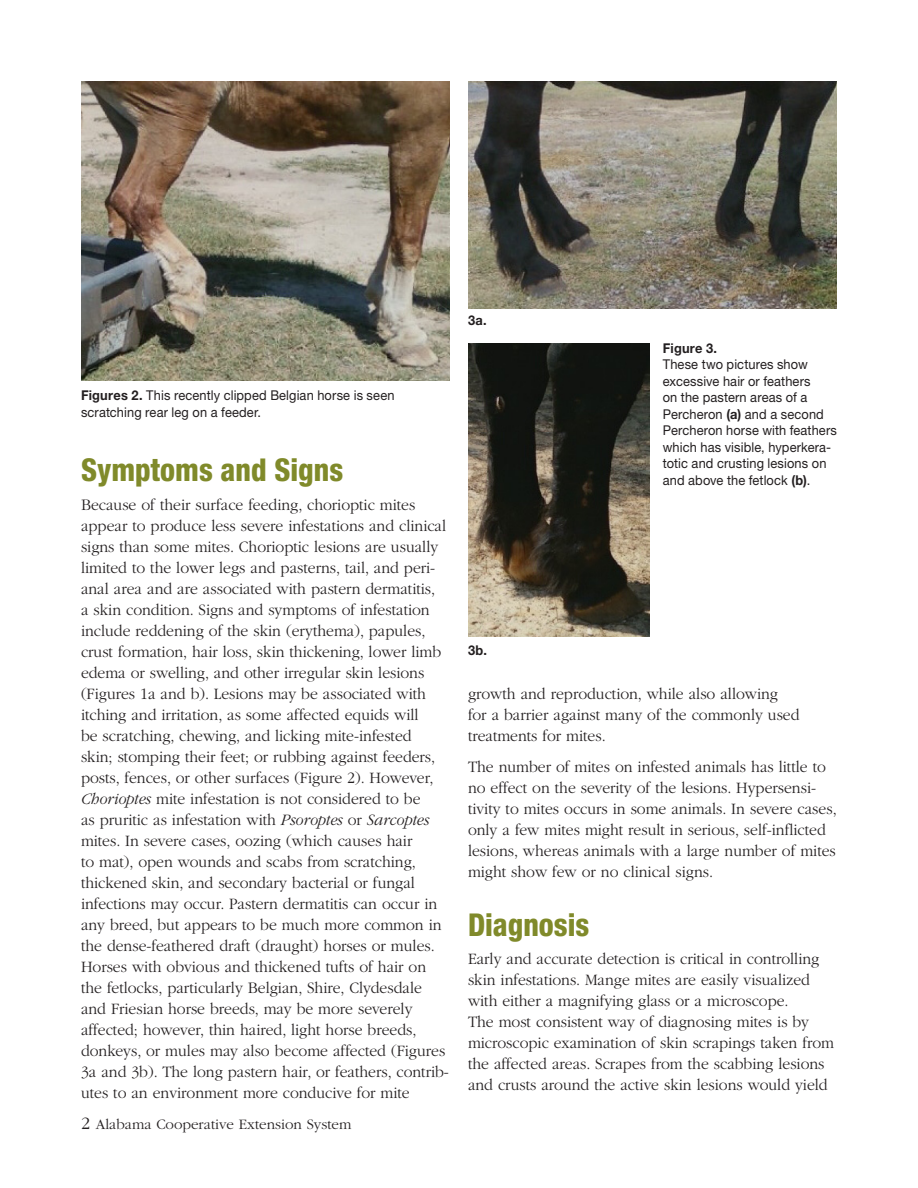
<style>
.page{position:relative;width:918px;height:1188px;background:#fff}
.page>*{position:absolute;margin:0;border:0;box-sizing:border-box;transform-origin:0 0}
.level_1{font:800 condensed 31.5px "Helvetica Neue LT Std";color:#808a2a;scale:.95 1}
.text{font:300 16.5px/21px "ITC Garamond Std";color:#231f20;scale:.95 1}
.t1{font:300 15px "ITC Garamond Std";color:#231f20}
.cutline{font:13.5px/16.5px "Helvetica Neue LT Std";letter-spacing:.01em;color:#231f20;scale:.95 1}
.cutline-2{font:700 13.5px "Helvetica Neue LT Std";color:#231f20;scale:.95 1}
.s1{font-weight:700}
.s2{font-style:italic}
.s3{font-size:18px}
</style>
<div class="page">
<img style="left:81px;top:81px;width:369px;height:300px">
<img style="left:468px;top:81px;width:369px;height:227px">
<img style="left:468px;top:343px;width:182px;height:294px">
<p class="cutline" style="left:81px;top:387px;width:332px"><span class="s1">Figures 2.</span> This recently clipped Belgian horse is seen scratching rear leg on a feeder.</p>
<p class="level_1" style="left:81px;top:451px;width:278px">Symptoms and Signs</p>
<p class="text" style="left:81px;top:495px;width:389px">Because of their surface feeding, chorioptic mites appear to produce less severe infestations and clinical signs than some mites. Chorioptic lesions are usually limited to the lower legs and pasterns, tail, and peri&shy;anal area and are associated with pastern dermatitis,<br>a skin condition. Signs and symptoms of infestation include reddening of the skin (erythema), papules, crust formation, hair loss, skin thickening, lower limb edema or swelling, and other irregular skin lesions (Figures 1a and b). Lesions may be associated with itching and irritation, as some affected equids will<br>be scratching, chewing, and licking mite-infested<br>skin; stomping their feet; or rubbing against feeders, posts, fences, or other surfaces (Figure 2). However, <span class="s2">Chorioptes</span> mite infestation is not considered to be<br>as pruritic as infestation with <span class="s2">Psoroptes</span> or <span class="s2">Sarcoptes </span>mites. In severe cases, oozing (which causes hair<br>to mat), open wounds and scabs from scratching, thickened skin, and secondary bacterial or fungal infections may occur. Pastern dermatitis can occur in any breed, but appears to be much more common in the dense-feathered draft (draught) horses or mules.<br>Horses with obvious and thickened tufts of hair on the fetlocks, particularly Belgian, Shire, Clydesdale and Friesian horse breeds, may be more severely affected; however, thin haired, light horse breeds, donkeys, or mules may also become affected (Figures 3a and 3b). The long pastern hair, or feathers, contrib&shy;utes to an environment more conducive for mite</p>
<p class="t1" style="left:81px;top:1116px;width:272px"><span class="s3">2</span> Alabama Cooperative Extension System</p>
<p class="cutline-2" style="left:468px;top:311px;width:21px">3a.</p>
<p class="cutline-2" style="left:468px;top:642px;width:22px">3b.</p>
<p class="cutline" style="left:663px;top:339px;width:185px"><span class="s1">Figure 3.<br></span>These two pictures show excessive hair or feathers<br>on the pastern areas of a<br>Percheron <span class="s1">(a)</span> and a second<br>Percheron horse with feathers which has visible, hyperkera&shy;totic and crusting lesions on and above the fetlock <span class="s1">(b)</span>.</p>
<p class="text" style="left:468px;top:683px;width:351px">growth and reproduction, while also allowing for a barrier against many of the commonly used treatments for mites.</p>
<p class="text" style="left:468px;top:757px;width:390px">The number of mites on infested animals has little to no effect on the severity of the lesions. Hypersensi&shy;tivity to mites occurs in some animals. In severe cases, only a few mites might result in serious, self-inflicted lesions, whereas animals with a large number of mites might show few or no clinical signs.</p>
<p class="level_1" style="left:468px;top:905px;width:129px">Diagnosis</p>
<p class="text" style="left:468px;top:949px;width:387px">Early and accurate detection is critical in controlling skin infestations. Mange mites are easily visualized with either a magnifying glass or a microscope.<br>The most consistent way of diagnosing mites is by microscopic examination of skin scrapings taken from the affected areas. Scrapes from the scabbing lesions and crusts around the active skin lesions would yield</p>
</div>
